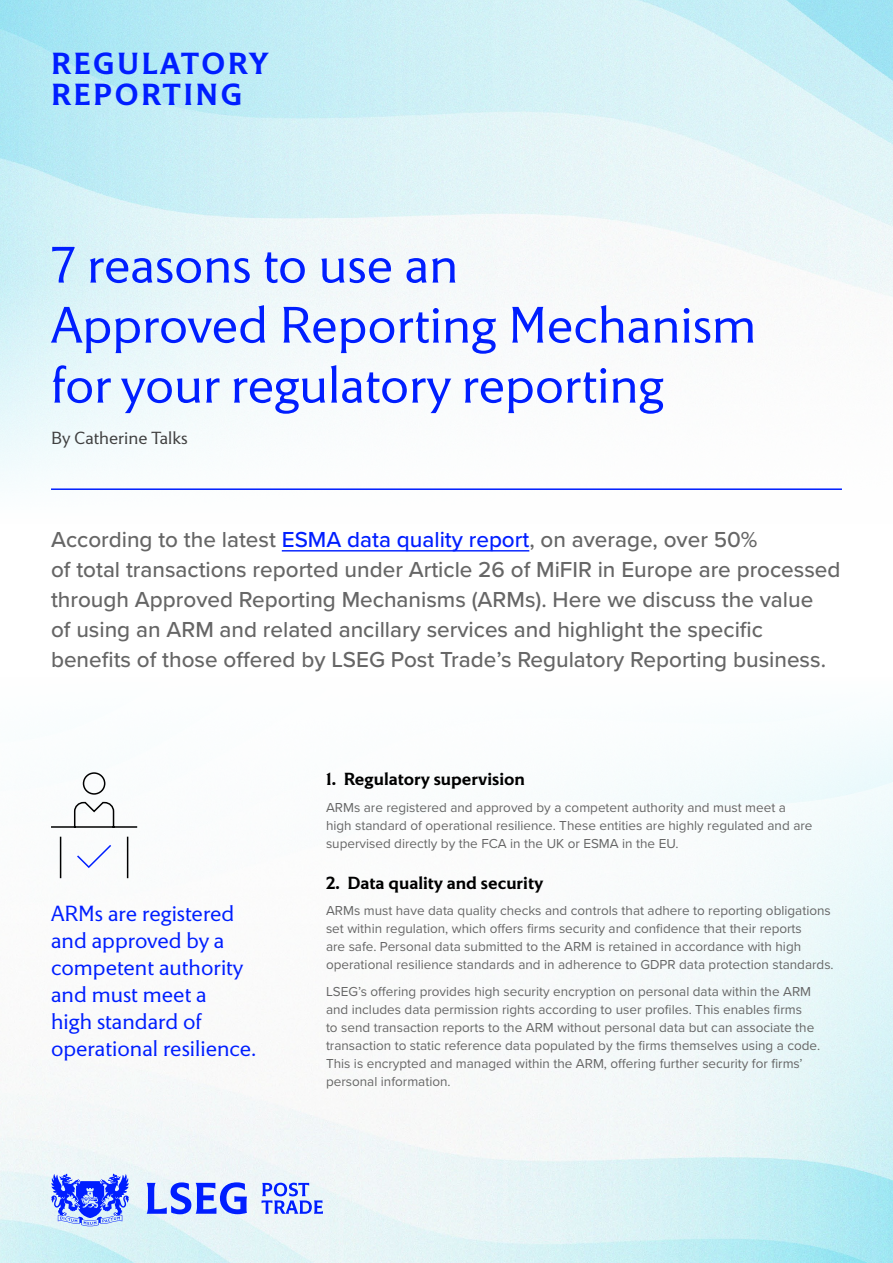
<style>
.page{position:relative;width:893px;height:1263px;background:#fff}
.page>*{position:absolute;margin:0;border:0;box-sizing:border-box;transform-origin:0 0}
.t1{font:300 52.5px/60px "LSEG Motto";color:#001eff}
.t2{font:600 31.35px/31.3px "LSEG Motto";letter-spacing:.07em;color:#001eff}
.t3{font:500 22.5px/30px "Proxima Nova";color:#666}
.t4{font:300 22.5px/27px "LSEG Motto";color:#001eff}
.t5{font:600 18px "LSEG Motto";color:#000}
.t6{font:300 18px "LSEG Motto";color:#404040}
.t7{font:13.5px/18px "Proxima Nova";color:#666}
.s1{color:#001eff}
</style>
<div class="page">
<img style="left:0;top:1165px;width:893px;height:98px">
<svg style="left:0;top:725px;width:893px;height:440px"></svg>
<hr style="left:282px;top:550px;width:247px;height:1px;background:#001eff">
<svg style="left:262px;top:1183px;width:61px;height:31px;background:#9aabf9"></svg>
<svg style="left:51px;top:1174px;width:196px;height:53px;background:#9aadf9"></svg>
<hr style="left:51px;top:488px;width:791px;height:2px;background:#001eff">
<svg style="left:50px;top:771px;width:88px;height:108px"></svg>
<h2 class="t2" style="left:51px;top:48px;width:219px">REGULATORY<br>REPORTING</h2>
<h1 class="t1" style="left:51px;top:234px;width:707px">7 reasons to use an<br>Approved Reporting Mechanism for your regulatory reporting</h1>
<h3 class="t6" style="left:51px;top:427px;width:138px">By Catherine Talks</h3>
<p class="t3" style="left:51px;top:524px;width:791px">According to the latest <span class="s1">ESMA data quality report</span>, on average, over 50%<br>of total transactions reported under Article 26 of MiFIR in Europe are processed through Approved Reporting Mechanisms (ARMs). Here we discuss the value<br>of using an ARM and related ancillary services and highlight the specific benefits of those offered by LSEG Post Trade’s Regulatory Reporting business.</p>
<h3 class="t4" style="left:51px;top:900px;width:206px">ARMs are registered and approved by a competent authority and must meet a<br>high standard of operational resilience.</h3>
<h3 class="t5" style="left:326px;top:768px;width:201px">1. Regulatory supervision</h3>
<p class="t7" style="left:326px;top:798px;width:488px">ARMs are registered and approved by a competent authority and must meet a high standard of operational resilience. These entities are highly regulated and are supervised directly by the FCA in the UK or ESMA in the EU.</p>
<h3 class="t5" style="left:326px;top:872px;width:219px">2. Data quality and security</h3>
<p class="t7" style="left:326px;top:901px;width:509px">ARMs must have data quality checks and controls that adhere to reporting obligations set within regulation, which offers firms security and confidence that their reports<br>are safe. Personal data submitted to the ARM is retained in accordance with high operational resilience standards and in adherence to GDPR data protection standards.</p>
<p class="t7" style="left:326px;top:982px;width:496px">LSEG’s offering provides high security encryption on personal data within the ARM and includes data permission rights according to user profiles. This enables firms<br>to send transaction reports to the ARM without personal data but can associate the transaction to static reference data populated by the firms themselves using a code.<br>This is encrypted and managed within the ARM, offering further security for firms’ personal information.</p>
</div>
